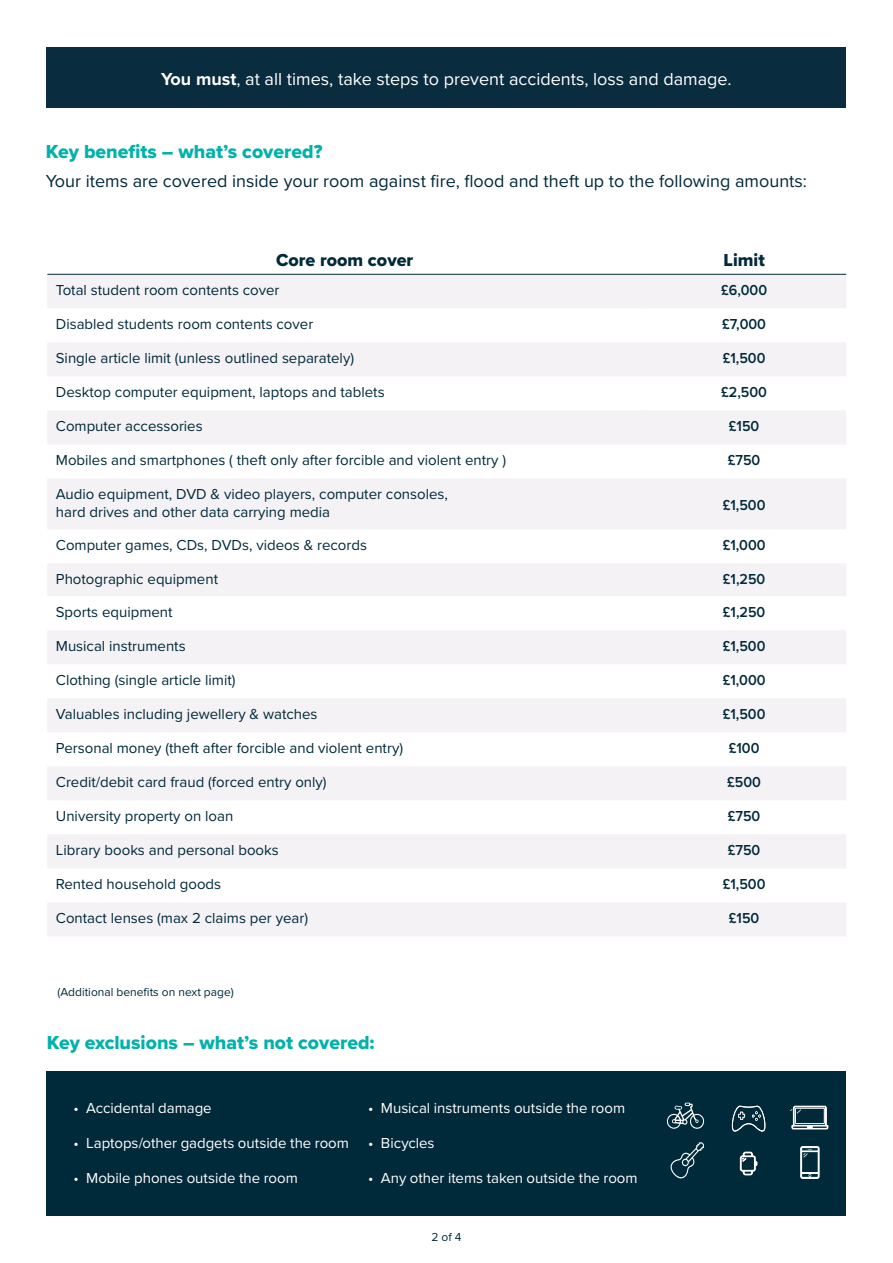
<style>
.page{position:relative;width:893px;height:1263px;background:#fff}
.page>*{position:absolute;margin:0;border:0;box-sizing:border-box;transform-origin:0 0}
.Sub_heading{font:19.5px "Proxima Nova Extrabld";color:#00b2a9}
.t1{font:18px "Proxima Nova";color:#00293a}
.t2{font:18px "Proxima Nova";color:#fff}
.Table_-_Header{font:18px "Proxima Nova Extrabld";color:#00293a}
.Table_-_content{font:15px/18px "Proxima Nova";color:#00293a}
.t3{font:15px "Proxima Nova";color:#fff}
.Table_-_Cost_coloumn{font:600 15px "Proxima Nova";color:#00293a;scale:.95 1}
.t4{font:12px "Proxima Nova";color:#00293a}
.s1{font-weight:700}
</style>
<div class="page">
<div style="left:47px;top:47px;width:799px;height:61px;background:#092c3f"></div>
<div style="left:47px;top:1071px;width:799px;height:144px;background:#00293a"></div>
<svg style="left:666px;top:1103px;width:39px;height:26px"></svg>
<svg style="left:670px;top:1142px;width:34px;height:36px"></svg>
<svg style="left:732px;top:1105px;width:33px;height:27px"></svg>
<svg style="left:740px;top:1152px;width:17px;height:23px"></svg>
<svg style="left:801px;top:1146px;width:18px;height:32px"></svg>
<svg style="left:790px;top:1106px;width:38px;height:23px"></svg>
<svg style="left:48px;top:275px;width:798px;height:661px;fill:#f4f2f4"></svg>
<hr style="left:47px;top:274px;width:595px;height:1px;background:#00293a">
<hr style="left:642px;top:274px;width:204px;height:1px;background:#00293a">
<p class="t2" style="left:161px;top:65px;width:572px"><span class="s1">You must</span>, at all times, take steps to prevent accidents, loss and damage.</p>
<p class="Sub_heading" style="left:46px;top:137px;width:278px">Key benefits – what’s covered?</p>
<p class="t1" style="left:46px;top:168px;width:763px">Your items are covered inside your room against fire, flood and theft up to the following amounts:</p>
<p class="Table_-_Header" style="left:276px;top:246px;width:139px">Core room cover</p>
<p class="Table_-_Header" style="left:723px;top:246px;width:43px">Limit</p>
<p class="Table_-_content" style="left:56px;top:280px;width:225px">Total student room contents cover</p>
<p class="Table_-_Cost_coloumn" style="left:721px;top:278px;width:50px">£6,000</p>
<p class="Table_-_content" style="left:56px;top:314px;width:259px">Disabled students room contents cover</p>
<p class="Table_-_Cost_coloumn" style="left:722px;top:312px;width:47px">£7,000</p>
<p class="Table_-_content" style="left:56px;top:348px;width:300px">Single article limit (unless outlined separately)</p>
<p class="Table_-_Cost_coloumn" style="left:723px;top:346px;width:46px">£1,500</p>
<p class="Table_-_content" style="left:56px;top:382px;width:330px">Desktop computer equipment, laptops and tablets</p>
<p class="Table_-_Cost_coloumn" style="left:721px;top:380px;width:50px">£2,500</p>
<p class="Table_-_content" style="left:56px;top:416px;width:148px">Computer accessories</p>
<p class="Table_-_Cost_coloumn" style="left:729px;top:414px;width:33px">£150</p>
<p class="Table_-_content" style="left:56px;top:450px;width:452px">Mobiles and smartphones ( theft only after forcible and violent entry )</p>
<p class="Table_-_Cost_coloumn" style="left:728px;top:449px;width:36px">£750</p>
<p class="Table_-_content" style="left:56px;top:484px;width:394px">Audio equipment, DVD &amp; video players, computer consoles, hard drives and other data carrying media</p>
<p class="Table_-_Cost_coloumn" style="left:723px;top:494px;width:46px">£1,500</p>
<p class="Table_-_content" style="left:56px;top:535px;width:313px">Computer games, CDs, DVDs, videos &amp; records</p>
<p class="Table_-_Cost_coloumn" style="left:723px;top:534px;width:47px">£1,000</p>
<p class="Table_-_content" style="left:56px;top:569px;width:164px">Photographic equipment</p>
<p class="Table_-_Cost_coloumn" style="left:723px;top:568px;width:46px">£1,250</p>
<p class="Table_-_content" style="left:56px;top:602px;width:118px">Sports equipment</p>
<p class="Table_-_Cost_coloumn" style="left:723px;top:600px;width:46px">£1,250</p>
<p class="Table_-_content" style="left:56px;top:636px;width:131px">Musical instruments</p>
<p class="Table_-_Cost_coloumn" style="left:723px;top:634px;width:46px">£1,500</p>
<p class="Table_-_content" style="left:56px;top:670px;width:181px">Clothing (single article limit)</p>
<p class="Table_-_Cost_coloumn" style="left:723px;top:668px;width:47px">£1,000</p>
<p class="Table_-_content" style="left:56px;top:704px;width:263px">Valuables including jewellery &amp; watches</p>
<p class="Table_-_Cost_coloumn" style="left:723px;top:702px;width:46px">£1,500</p>
<p class="Table_-_content" style="left:56px;top:738px;width:349px">Personal money (theft after forcible and violent entry)</p>
<p class="Table_-_Cost_coloumn" style="left:729px;top:736px;width:34px">£100</p>
<p class="Table_-_content" style="left:56px;top:772px;width:272px">Credit/debit card fraud (forced entry only)</p>
<p class="Table_-_Cost_coloumn" style="left:727px;top:770px;width:37px">£500</p>
<p class="Table_-_content" style="left:56px;top:806px;width:179px">University property on loan</p>
<p class="Table_-_Cost_coloumn" style="left:728px;top:804px;width:36px">£750</p>
<p class="Table_-_content" style="left:56px;top:840px;width:224px">Library books and personal books</p>
<p class="Table_-_Cost_coloumn" style="left:728px;top:838px;width:36px">£750</p>
<p class="Table_-_content" style="left:56px;top:874px;width:167px">Rented household goods</p>
<p class="Table_-_Cost_coloumn" style="left:723px;top:872px;width:46px">£1,500</p>
<p class="Table_-_content" style="left:56px;top:908px;width:254px">Contact lenses (max 2 claims per year)</p>
<p class="Table_-_Cost_coloumn" style="left:729px;top:906px;width:33px">£150</p>
<p class="t4" style="left:57px;top:983px;width:178px">(Additional benefits on next page)</p>
<p class="Sub_heading" style="left:47px;top:1028px;width:329px">Key exclusions – what’s not covered:</p>
<p class="t3" style="left:73px;top:1097px;width:140px">• Accidental damage</p>
<p class="t3" style="left:73px;top:1132px;width:277px">• Laptops/other gadgets outside the room</p>
<p class="t3" style="left:73px;top:1167px;width:226px">• Mobile phones outside the room</p>
<p class="t3" style="left:368px;top:1096px;width:258px">• Musical instruments outside the room</p>
<p class="t3" style="left:368px;top:1131px;width:68px">• Bicycles</p>
<p class="t3" style="left:368px;top:1166px;width:271px">• Any other items taken outside the room</p>
<p class="t4" style="left:431px;top:1227px;width:32px">2 of 4</p>
</div>
